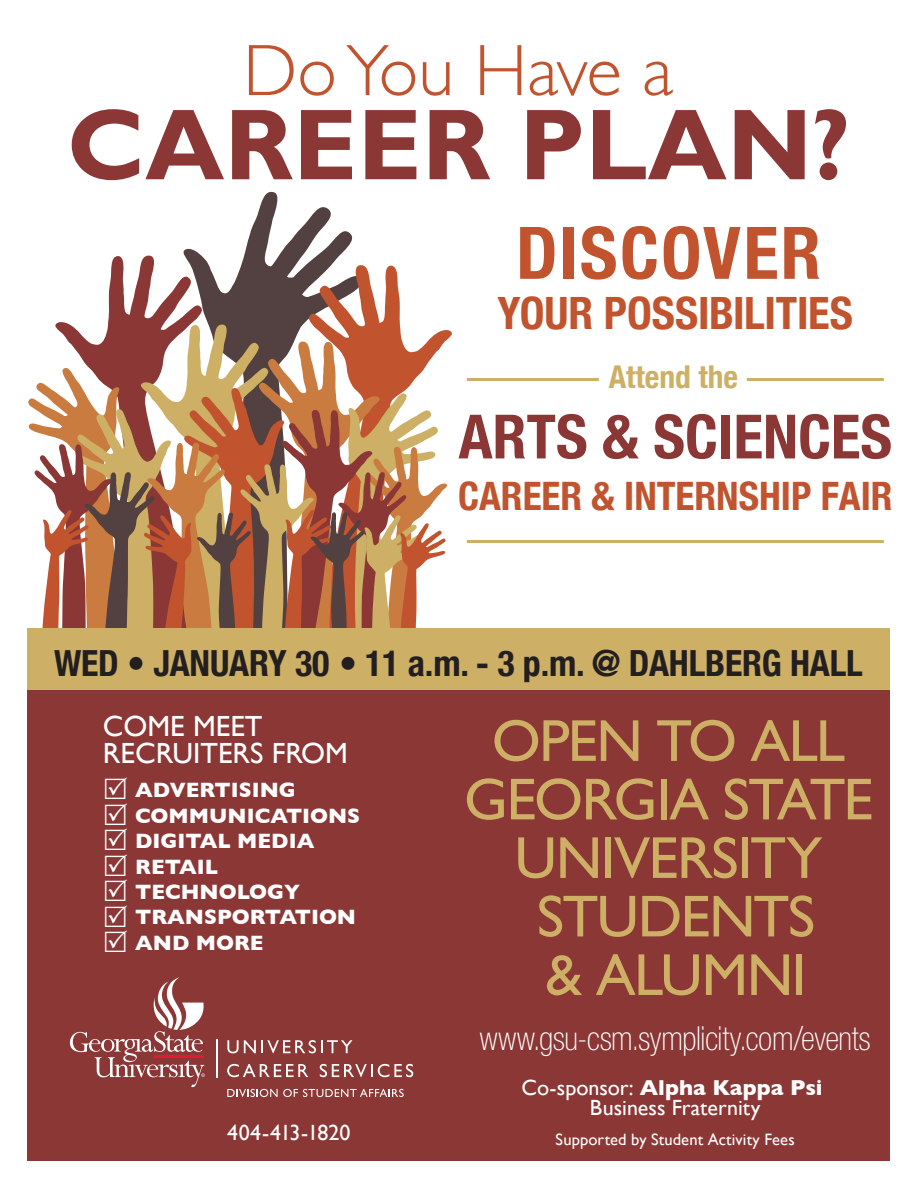
<style>
.page{position:relative;width:918px;height:1188px;background:#fff}
.page>*{position:absolute;margin:0;border:0;box-sizing:border-box;transform-origin:0 0}
.t1{font:700 101.4px "Gill Sans";color:#8b3735}
.t2{font:300 73.2px "Gill Sans";letter-spacing:-.01em;color:#c1542e}
.t3{font:700 condensed 72.6px "Helvetica Neue";letter-spacing:.03em;color:#c1542e}
.t4{font:700 condensed 61.2px "Helvetica Neue";color:#8b3735}
.t5{font:59.4px/58.5px "Gill Sans";letter-spacing:-.025em;color:#cdb065;text-align:center}
.t6{font:700 condensed 44.55px "Helvetica Neue";letter-spacing:-.005em;color:#c1542e}
.t7{font:700 condensed 39.15px "Helvetica Neue";color:#c1542e}
.t8{font:700 condensed 36px "Helvetica Neue";letter-spacing:-.005em;color:#231f20}
.t9{font:100 condensed 33.3px "Helvetica Neue LT Std";letter-spacing:-.01em;color:#fff}
.t10{font:700 condensed 31.5px "Helvetica Neue";color:#cdb065}
.t11{font:29.1px/27.3px "Gill Sans";color:#fff}
.t12{font:22.05px/20.5px "Gill Sans";color:#fff;text-align:center}
.t13{font:700 21.15px/25.5px "Gill Sans";color:#fff}
.t14{font:16.5px "Gill Sans";letter-spacing:.005em;color:#fff}
.s1{font-weight:700}
</style>
<div class="page">
<svg style="left:56px;top:255px;width:125px;height:69px"></svg>
<svg style="left:181px;top:191px;width:172px;height:133px"></svg>
<svg style="left:307px;top:265px;width:145px;height:221px"></svg>
<svg style="left:27px;top:324px;width:420px;height:362px"></svg>
<div style="left:28px;top:687px;width:862px;height:474px;background:#8b3735"></div>
<div style="left:28px;top:628px;width:862px;height:61px;background:#cdb065"></div>
<svg style="left:70px;top:977px;width:135px;height:110px"></svg>
<svg style="left:227px;top:1040px;width:125px;height:13px"></svg>
<svg style="left:227px;top:1064px;width:81px;height:13px"></svg>
<svg style="left:320px;top:1064px;width:93px;height:13px"></svg>
<hr style="left:216px;top:1039px;width:1px;height:38px;background:#fff">
<svg style="left:227px;top:1089px;width:177px;height:8px"></svg>
<hr style="left:747px;top:378px;width:137px;height:3px;background:#cdb065">
<hr style="left:467px;top:378px;width:132px;height:3px;background:#cdb065">
<hr style="left:467px;top:540px;width:417px;height:3px;background:#cdb065">
<h2 class="t2" style="left:243px;top:29px;width:432px">Do You Have a</h2>
<h1 class="t1" style="left:67px;top:84px;width:785px">CAREER PLAN?</h1>
<h3 class="t3" style="left:516px;top:209px;width:306px">DISCOVER</h3>
<h3 class="t6" style="left:498px;top:287px;width:357px">YOUR POSSIBILITIES</h3>
<h3 class="t10" style="left:609px;top:358px;width:131px">Attend the</h3>
<h3 class="t4" style="left:459px;top:400px;width:435px">ARTS &amp; SCIENCES</h3>
<h3 class="t7" style="left:458px;top:473px;width:436px">CAREER &amp; INTERNSHIP FAIR</h3>
<h3 class="t8" style="left:54px;top:641px;width:810px">WED • JANUARY 30 • 11 a.m. - 3 p.m. @ DAHLBERG HALL</h3>
<h3 class="t11" style="left:103px;top:712px;width:247px">COME MEET<br>RECRUITERS FROM</h3>
<p class="t13" style="left:135px;top:777px;width:226px">ADVERTISING<br>COMMUNICATIONS<br>DIGITAL MEDIA<br>RETAIL<br>TECHNOLOGY<br>TRANSPORTATION<br>AND MORE</p>
<p class="t12" style="left:227px;top:1122px;width:125px">404-413-1820</p>
<h3 class="t5" style="left:464px;top:713px;width:411px">OPEN TO ALL<br>GEORGIA STATE<br>UNIVERSITY<br>STUDENTS<br>&amp; ALUMNI</h3>
<h3 class="t9" style="left:480px;top:1019px;width:392px">www.gsu-csm.symplicity.com/events</h3>
<p class="t12" style="left:522px;top:1077px;width:303px">Co-sponsor: <span class="s1">Alpha Kappa Psi<br></span>Business Fraternity</p>
<p class="t14" style="left:556px;top:1129px;width:241px">Supported by Student Activity Fees</p>
</div>
